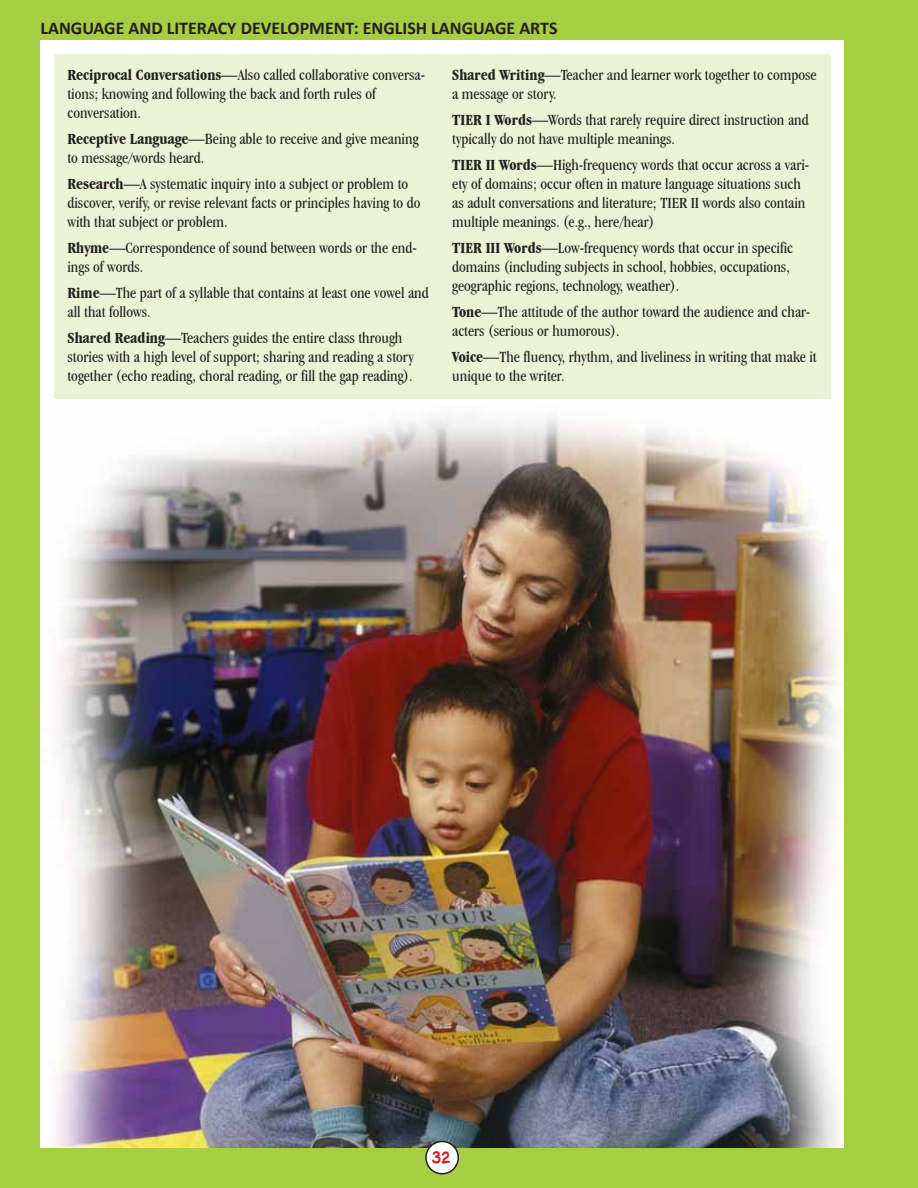
<style>
.page{position:relative;width:918px;height:1188px;background:#a6ce42}
.page>*{position:absolute;margin:0;border:0;box-sizing:border-box;transform-origin:0 0}
.t1{font:700 18px "Calibri";color:#231f20}
.t2{font:700 16.5px "Wallow Hmk";color:#d81920;scale:.95 1}
.t3{font:condensed 16.2px/19px "Garamond IT Cby BT";color:#231f20}
.s1{font-weight:700}
</style>
<div class="page">
<div style="left:40px;top:40px;width:804px;height:1108px;background:#fff"></div>
<div style="left:54px;top:54px;width:776px;height:344px;background:#ebf3d7"></div>
<img style="left:57px;top:415px;width:783px;height:733px">
<div style="left:426px;top:1142px;width:32px;height:32px;background:#fff;border-radius:50%"></div>
<div style="left:425px;top:1141px;width:34px;height:33px;border:2px solid #231f20;border-radius:50%"></div>
<p class="t1" style="left:40px;top:16px;width:519px">LANGUAGE AND LITERACY DEVELOPMENT: ENGLISH LANGUAGE ARTS</p>
<p class="t3" style="left:68px;top:65px;width:359px"><span class="s1">Reciprocal Conversations</span>—Also called collaborative conversa&shy;tions; knowing and following the back and forth rules of conversation.</p>
<p class="t3" style="left:68px;top:129px;width:352px"><span class="s1">Receptive Language</span>—Being able to receive and give meaning to message/words heard.</p>
<p class="t3" style="left:68px;top:174px;width:355px"><span class="s1">Research</span>—A systematic inquiry into a subject or problem to discover, verify, or revise relevant facts or principles having to do with that subject or problem.</p>
<p class="t3" style="left:68px;top:238px;width:351px"><span class="s1">Rhyme</span>—Correspondence of sound between words or the end&shy;ings of words.</p>
<p class="t3" style="left:68px;top:283px;width:363px"><span class="s1">Rime</span>—The part of a syllable that contains at least one vowel and all that follows.</p>
<p class="t3" style="left:68px;top:328px;width:348px"><span class="s1">Shared Reading</span>—Teachers guides the entire class through stories with a high level of support; sharing and reading a story together (echo reading, choral reading, or fill the gap reading).</p>
<p class="t3" style="left:452px;top:65px;width:366px"><span class="s1">Shared Writing</span>—Teacher and learner work together to compose a message or story.</p>
<p class="t3" style="left:452px;top:110px;width:358px"><span class="s1">TIER I Words</span>—Words that rarely require direct instruction and typically do not have multiple meanings.</p>
<p class="t3" style="left:452px;top:155px;width:359px"><span class="s1">TIER II Words</span>—High-frequency words that occur across a vari&shy;ety of domains; occur often in mature language situations such as adult conversations and literature; TIER II words also contain multiple meanings. (e.g., here/hear)</p>
<p class="t3" style="left:452px;top:238px;width:342px"><span class="s1">TIER III Words</span>—Low-frequency words that occur in specific domains (including subjects in school, hobbies, occupations, geographic regions, technology, weather).</p>
<p class="t3" style="left:452px;top:302px;width:359px"><span class="s1">Tone</span>—The attitude of the author toward the audience and char&shy;acters (serious or humorous).</p>
<p class="t3" style="left:452px;top:347px;width:366px"><span class="s1">Voice</span>—The fluency, rhythm, and liveliness in writing that make it unique to the writer.</p>
<p class="t2" style="left:432px;top:1146px;width:20px">32</p>
</div>
